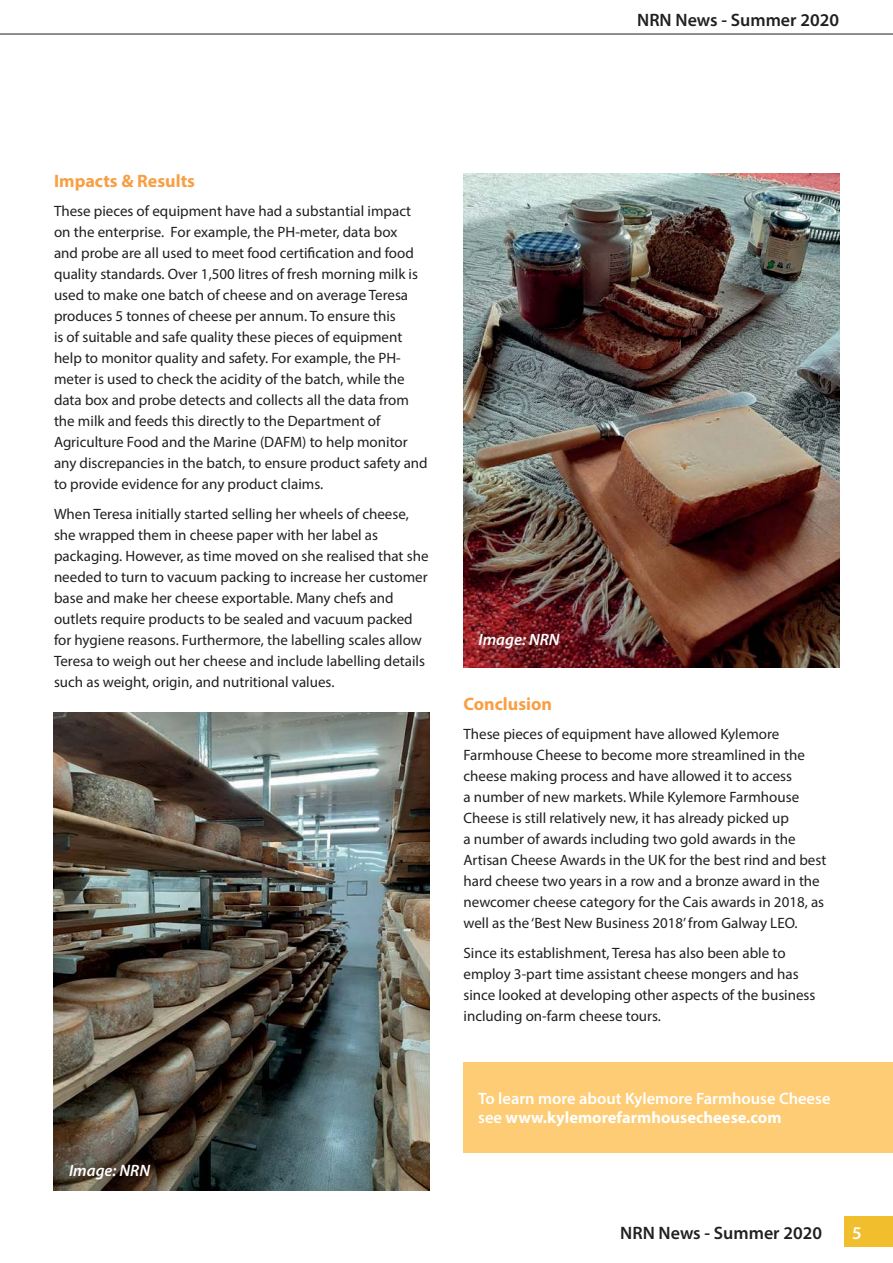
<style>
.page{position:relative;width:893px;height:1263px;background:#fff}
.page>*{position:absolute;margin:0;border:0;box-sizing:border-box;transform-origin:0 0}
.t1{font:600 18px "Myriad Pro";color:#221f1f}
.t2{font:700 18px "Myriad Pro";color:#f89f45}
.t3{font:600 18px "Myriad Pro";color:#fff}
.t4{font:600 16.5px/19.8px "Myriad Pro";color:#fff}
.t5{font:italic 600 16.5px "Myriad Pro";color:#fff}
.t6{font:15px/21px "Myriad Pro";color:#221f1f}
.s1{font-weight:700}
</style>
<div class="page">
<div style="left:844px;top:1217px;width:49px;height:30px;background:#f1be2e"></div>
<hr style="left:0;top:34px;width:893px;height:1px;background:#221f1f">
<img style="left:54px;top:712px;width:376px;height:479px">
<img style="left:463px;top:173px;width:376px;height:494px">
<div style="left:463px;top:1062px;width:430px;height:90px;background:#fecc74"></div>
<p class="t1" style="left:637px;top:13px;width:203px">NRN News - Summer 2020</p>
<p class="t2" style="left:54px;top:174px;width:143px">Impacts &amp; Results</p>
<p class="t6" style="left:54px;top:202px;width:375px">These pieces of equipment have had a substantial impact on the enterprise. For example, the PH-meter, data box<br>and probe are all used to meet food certification and food quality standards. Over 1,500 litres of fresh morning milk is used to make one batch of cheese and on average Teresa produces 5 tonnes of cheese per annum. To ensure this<br>is of suitable and safe quality these pieces of equipment help to monitor quality and safety. For example, the PH&shy;meter is used to check the acidity of the batch, while the data box and probe detects and collects all the data from the milk and feeds this directly to the Department of Agriculture Food and the Marine (DAFM) to help monitor any discrepancies in the batch, to ensure product safety and to provide evidence for any product claims.</p>
<p class="t6" style="left:54px;top:505px;width:376px">When Teresa initially started selling her wheels of cheese, she wrapped them in cheese paper with her label as packaging. However, as time moved on she realised that she needed to turn to vacuum packing to increase her customer base and make her cheese exportable. Many chefs and outlets require products to be sealed and vacuum packed for hygiene reasons. Furthermore, the labelling scales allow Teresa to weigh out her cheese and include labelling details such as weight, origin, and nutritional values.</p>
<p class="t5" style="left:69px;top:1164px;width:83px">Image: NRN</p>
<p class="t5" style="left:478px;top:633px;width:83px">Image: NRN</p>
<p class="t2" style="left:463px;top:697px;width:90px">Conclusion</p>
<p class="t6" style="left:463px;top:725px;width:364px">These pieces of equipment have allowed Kylemore Farmhouse Cheese to become more streamlined in the cheese making process and have allowed it to access<br>a number of new markets. While Kylemore Farmhouse Cheese is still relatively new, it has already picked up<br>a number of awards including two gold awards in the Artisan Cheese Awards in the UK for the best rind and best hard cheese two years in a row and a bronze award in the newcomer cheese category for the Cais awards in 2018, as well as the ‘Best New Business 2018’ from Galway LEO.</p>
<p class="t6" style="left:463px;top:944px;width:353px">Since its establishment, Teresa has also been able to employ 3-part time assistant cheese mongers and has since looked at developing other aspects of the business including on-farm cheese tours.</p>
<p class="t4" style="left:478px;top:1089px;width:354px">To learn more about Kylemore Farmhouse Cheese see <span class="s1">www.kylemorefarmhousecheese.com</span></p>
<p class="t1" style="left:620px;top:1226px;width:203px">NRN News - Summer 2020</p>
<p class="t3" style="left:852px;top:1226px;width:11px">5</p>
</div>
